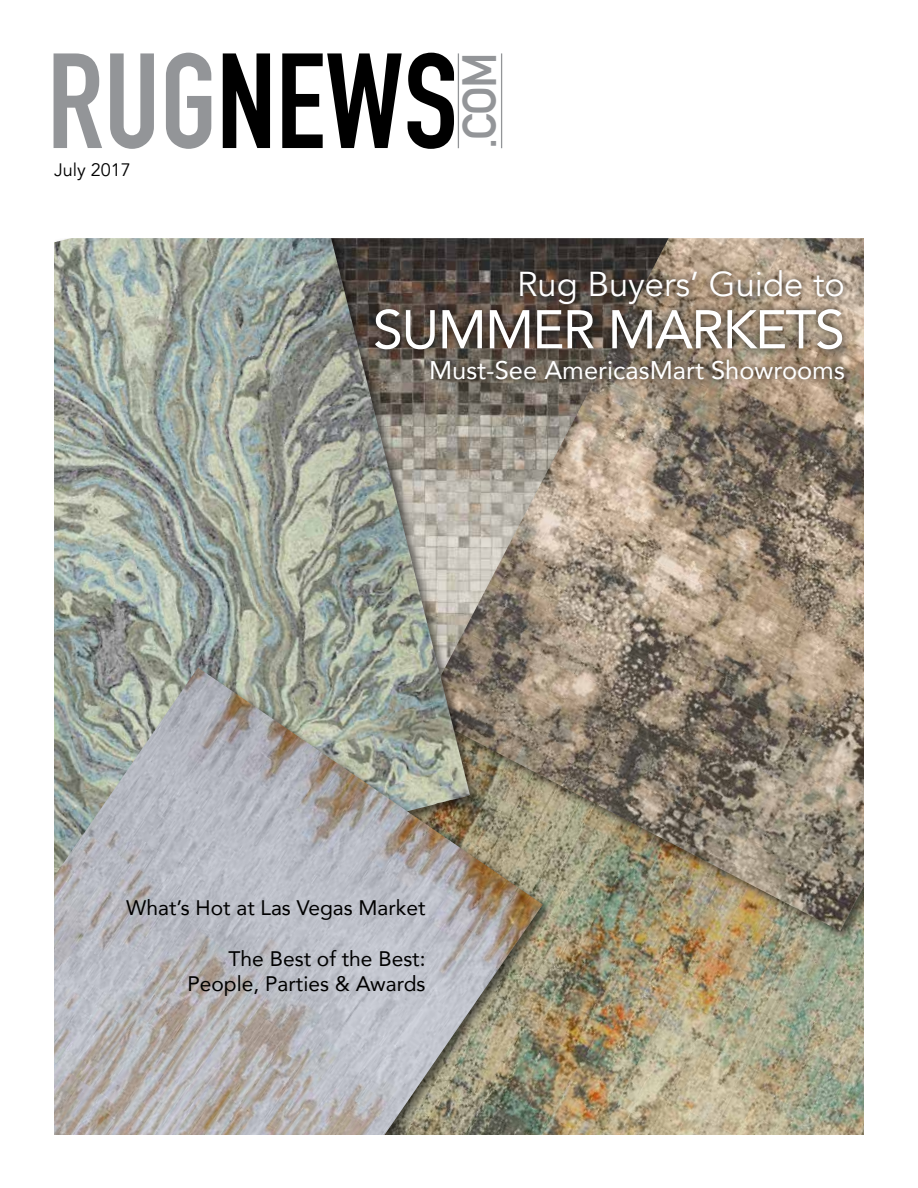
<style>
.page{position:relative;width:918px;height:1188px;background:#fff}
.page>*{position:absolute;margin:0;border:0;box-sizing:border-box;transform-origin:0 0}
.t1{font:700 132.9px "DIN Condensed";color:#000}
.t2{font:54px "Avenir";letter-spacing:-.03em;color:#fff}
.t3{font:700 46.95px "DIN Alternate";color:#939598}
.t4{font:34.5px "Avenir";color:#fff}
.t5{font:25.5px "Avenir";color:#fff}
.t6{font:21px/25.2px "Avenir";color:#000;text-align:right}
.t7{font:18px "Avenir";color:#000}
.s1{color:#939598}
</style>
<div class="page">
<img style="left:555px;top:943px;width:309px;height:192px">
<img style="left:482px;top:238px;width:382px;height:693px">
<div style="left:0;top:174px;width:482px;height:737px;background:#000;opacity:.56"></div>
<svg style="left:0;top:53px;width:503px;height:185px"></svg>
<div style="left:0;top:665px;width:555px;height:523px;background:#000;opacity:.56"></div>
<img style="left:53px;top:667px;width:490px;height:468px">
<div style="left:0;top:190px;width:53px;height:998px;background:#fff"></div>
<div style="left:0;top:1135px;width:918px;height:53px;background:#fff"></div>
<hr style="left:458px;top:53px;width:1px;height:95px;background:#939598">
<hr style="left:501px;top:53px;width:1px;height:95px;background:#939598">
<div style="left:367px;top:262px;width:485px;height:125px;background:#000;opacity:.75"></div>
<h1 class="t1" style="left:47px;top:24px;width:412px"><span class="s1">RUG</span>NEWS</h1>
<h3 class="t3" style="left:444px;top:149px;width:99px;rotate:-90deg">.COM</h3>
<p class="t7" style="left:54px;top:159px;width:78px">July 2017</p>
<h3 class="t4" style="left:517px;top:263px;width:329px">Rug Buyers’ Guide to</h3>
<h2 class="t2" style="left:373px;top:286px;width:474px">SUMMER MARKETS</h2>
<p class="t5" style="left:429px;top:350px;width:417px">Must-See AmericasMart Showrooms</p>
<p class="t6" style="left:126px;top:895px;width:301px">What’s Hot at Las Vegas Market</p>
<p class="t6" style="left:187px;top:945px;width:240px">The Best of the Best:<br>People, Parties &amp; Awards</p>
</div>
